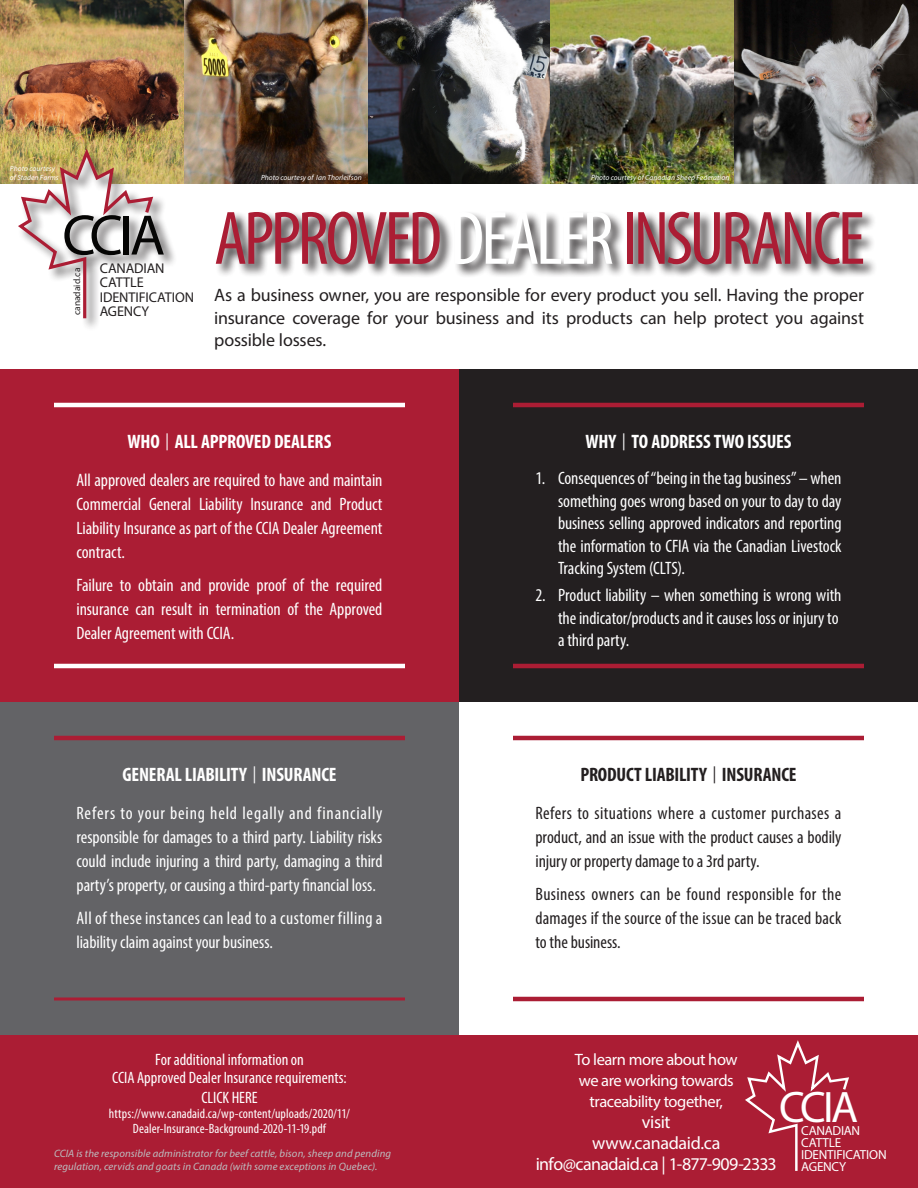
<style>
.page{position:relative;width:918px;height:1188px;background:#fff}
.page>*{position:absolute;margin:0;border:0;box-sizing:border-box;transform-origin:0 0}
.t1{font:condensed 76.5px "Myriad Pro";letter-spacing:-.045em;color:#ab1d34}
.t2{font:57.45px "Myriad Pro";color:#050504}
.t3{font:44.25px "Myriad Pro";color:#fff}
.t4{font:700 condensed 19.5px "Myriad Pro";letter-spacing:-.01em;color:#fff}
.t5{font:700 condensed 19.5px "Myriad Pro";letter-spacing:-.01em;color:#231f20}
.t6{font:condensed 18px/24px "Myriad Pro";letter-spacing:-.005em;color:#fff;text-align:justify}
.t7{font:condensed 18px/24px "Myriad Pro";letter-spacing:.01em;color:#231f20;text-align:justify}
.t8{font:18px/22.5px "Myriad Pro";letter-spacing:-.01em;color:#231f20;text-align:justify}
.t9{font:condensed 18px/24px "Myriad Pro";letter-spacing:.015em;color:#fff}
.t10{font:18px "Myriad Pro";letter-spacing:-.03em;color:#fff}
.t11{font:condensed 16.5px/18px "Myriad Pro";color:#fff;text-align:center}
.t12{font:16.5px "Myriad Pro";letter-spacing:-.03em;color:#fff}
.t13{font:14.25px "Myriad Pro";letter-spacing:-.005em;color:#231f20}
.t14{font:condensed 13.5px/15px "Myriad Pro";letter-spacing:.005em;color:#fff;text-align:center}
.t15{font:13.05px/11.7px "Myriad Pro";letter-spacing:-.02em;color:#fff}
.t16{font:italic 10.65px/13.4px "Myriad Pro";letter-spacing:.01em;color:#bcbdc0}
.t17{font:9.45px "Myriad Pro";letter-spacing:.005em;color:#231f20}
.t18{font:italic 7.5px/9px "Myriad Pro";letter-spacing:.01em;color:#fff}
.s1{color:#fff}
.s2{font-family:"Calibri";font-weight:300;font-stretch:normal}
</style>
<div class="page">
<img style="left:0;top:0;width:918px;height:184px">
<div style="left:0;top:369px;width:459px;height:333px;background:#ab1d34"></div>
<div style="left:0;top:1035px;width:918px;height:153px;background:#ab1d34"></div>
<hr style="left:513px;top:736px;width:351px;height:4px;background:#ab1d34">
<hr style="left:513px;top:997px;width:351px;height:4px;background:#ab1d34">
<svg style="left:745px;top:1040px;width:104px;height:131px"></svg>
<div style="left:459px;top:369px;width:459px;height:333px;background:#231f20"></div>
<div style="left:0;top:702px;width:459px;height:333px;background:#636366"></div>
<hr style="left:54px;top:736px;width:351px;height:4px;background:#ab1d34">
<hr style="left:54px;top:998px;width:351px;height:2px;background:#ab1d34">
<hr style="left:513px;top:403px;width:351px;height:4px;background:#ab1d34">
<hr style="left:513px;top:664px;width:351px;height:4px;background:#ab1d34">
<hr style="left:54px;top:403px;width:351px;height:4px;background:#fff">
<hr style="left:54px;top:664px;width:351px;height:4px;background:#fff">
<div style="left:17px;top:148px;width:161px;height:184px;background:#231f20;opacity:.75"></div>
<svg style="left:18px;top:149px;width:138px;height:169px"></svg>
<div style="left:215px;top:210px;width:662px;height:69px;background:#231f20;opacity:.95"></div>
<p class="t18" style="left:10px;top:164px;width:50px">Photo courtesy of Staden Farms</p>
<p class="t18" style="left:261px;top:173px;width:102px">Photo courtesy of Ian Thorleifson</p>
<p class="t18" style="left:591px;top:173px;width:140px">Photo courtesy of Canadian Sheep Federation</p>
<p class="t2" style="left:62px;top:200px;width:104px">CCIA</p>
<p class="t13" style="left:100px;top:260px;width:66px">CANADIAN</p>
<p class="t13" style="left:100px;top:274px;width:46px">CATTLE</p>
<p class="t13" style="left:100px;top:288px;width:96px">IDENTIFICATION</p>
<p class="t17" style="left:71px;top:315px;width:49px;rotate:-90deg">canadaid.ca</p>
<p class="t13" style="left:100px;top:302px;width:51px">AGENCY</p>
<p class="t1" style="left:214px;top:192px;width:652px">APPROVED <span class="s1">DEALER</span> INSURANCE</p>
<p class="t8" style="left:214px;top:283px;width:651px">As a business owner, you are responsible for every product you sell. Having the proper insurance coverage for your business and its products can help protect you against possible losses.</p>
<p class="t4" style="left:127px;top:430px;width:206px">WHO <span class="s2">|</span> ALL APPROVED DEALERS</p>
<p class="t6" style="left:76px;top:468px;width:308px">All approved dealers are required to have and maintain Commercial General Liability Insurance and Product Liability Insurance as part of the CCIA Dealer Agreement contract.</p>
<p class="t6" style="left:76px;top:573px;width:308px">Failure to obtain and provide proof of the required insurance can result in termination of the Approved Dealer Agreement with CCIA.</p>
<p class="t4" style="left:122px;top:763px;width:216px">GENERAL LIABILITY <span class="s2">|</span> INSURANCE</p>
<p class="t6" style="left:76px;top:801px;width:308px">Refers to your being held legally and financially responsible for damages to a third party. Liability risks could include injuring a third party, damaging a third party’s property, or causing a third-party financial loss.</p>
<p class="t9" style="left:76px;top:906px;width:308px">All of these instances can lead to a customer filling a liability claim against your business.</p>
<p class="t11" style="left:112px;top:1051px;width:236px">For additional information on<br>CCIA Approved Dealer Insurance requirements:</p>
<p class="t11" style="left:201px;top:1088px;width:58px">CLICK HERE</p>
<p class="t14" style="left:109px;top:1106px;width:243px">https://www.canadaid.ca/wp-content/uploads/2020/11/<br>Dealer-Insurance-Background-2020-11-19.pdf</p>
<p class="t16" style="left:54px;top:1146px;width:339px">CCIA is the responsible administrator for beef cattle, bison, sheep and pending regulation, cervids and goats in Canada (with some exceptions in Quebec).</p>
<p class="t4" style="left:585px;top:430px;width:208px">WHY <span class="s2">|</span> TO ADDRESS TWO ISSUES</p>
<p class="t6" style="left:536px;top:466px;width:308px">1. Consequences of “being in the tag business” – when</p>
<p class="t6" style="left:558px;top:489px;width:285px;line-height:22.5px">something goes wrong based on your to day to day business selling approved indicators and reporting</p>
<p class="t6" style="left:558px;top:534px;width:285px">the information to CFIA via the Canadian Livestock</p>
<p class="t6" style="left:558px;top:556px;width:129px">Tracking System (CLTS).</p>
<p class="t6" style="left:536px;top:583px;width:308px">2. Product liability – when something is wrong with</p>
<p class="t6" style="left:558px;top:606px;width:282px;line-height:22.5px">the indicator/products and it causes loss or injury to a third party.</p>
<p class="t5" style="left:580px;top:763px;width:218px">PRODUCT LIABILITY <span class="s2">|</span> INSURANCE</p>
<p class="t7" style="left:536px;top:801px;width:307px">Refers to situations where a customer purchases a product, and an issue with the product causes a bodily injury or property damage to a 3rd party.</p>
<p class="t7" style="left:536px;top:882px;width:307px">Business owners can be found responsible for the</p>
<p class="t7" style="left:536px;top:906px;width:307px">damages if the source of the issue can be traced back</p>
<p class="t7" style="left:536px;top:930px;width:87px">to the business.</p>
<p class="t12" style="left:575px;top:1050px;width:164px">To learn more about how</p>
<p class="t12" style="left:579px;top:1071px;width:156px">we are working towards</p>
<p class="t12" style="left:590px;top:1092px;width:135px">traceability together,</p>
<p class="t10" style="left:642px;top:1111px;width:30px">visit</p>
<p class="t10" style="left:592px;top:1132px;width:130px">www.canadaid.ca</p>
<p class="t10" style="left:536px;top:1153px;width:242px">info@canadaid.ca | 1-877-909-2333</p>
<p class="t3" style="left:779px;top:1080px;width:81px">CCIA</p>
<p class="t15" style="left:801px;top:1125px;width:87px">CANADIAN<br>CATTLE<br>IDENTIFICATION<br>AGENCY</p>
</div>
